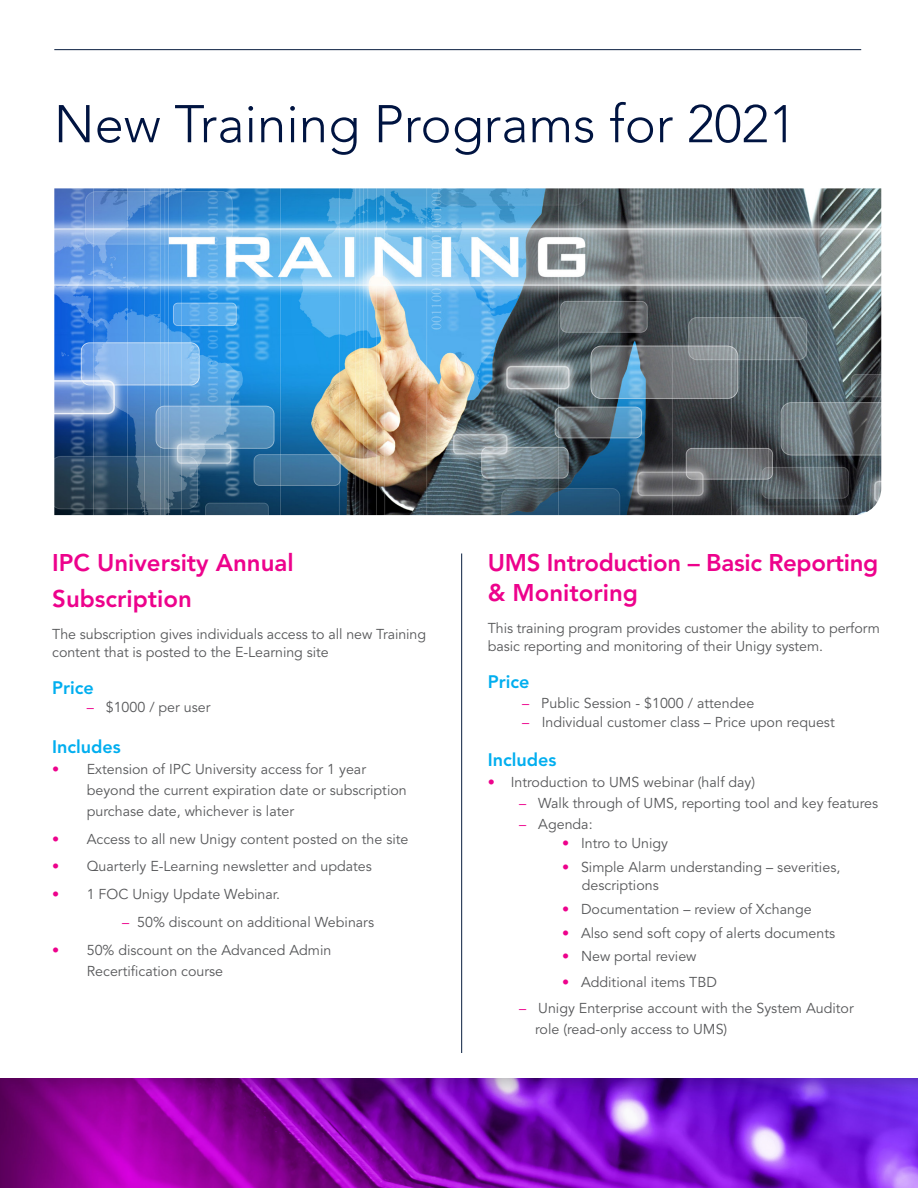
<style>
.page{position:relative;width:918px;height:1188px;background:#fff}
.page>*{position:absolute;margin:0;border:0;box-sizing:border-box;transform-origin:0 0}
.t1{font:300 52.5px "Avenir LT Std";color:#001441}
.t2{font:800 24px/36px "Avenir LT Std";color:#ed028c}
.t3{font:800 18px "Avenir LT Std";color:#00aeef}
.t4{font:14.25px/21px "Avenir LT Std";color:#57585a}
.s1{color:#ed028c}
</style>
<div class="page">
<hr style="left:54px;top:49px;width:807px;height:1px;background:#081d3f">
<hr style="left:461px;top:554px;width:1px;height:499px;background:#081d3f">
<img style="left:0;top:1079px;width:918px;height:109px">
<img style="left:54px;top:188px;width:827px;height:327px">
<p class="t1" style="left:54px;top:93px;width:744px">New Training Programs for 2021</p>
<p class="t2" style="left:52px;top:545px;width:243px">IPC University Annual<br>Subscription</p>
<p class="t4" style="left:52px;top:625px;width:375px;line-height:18px">The subscription gives individuals access to all new Training content that is posted to the E-Learning site</p>
<p class="t3" style="left:52px;top:677px;width:43px">Price</p>
<p class="t4" style="left:87px;top:697px;width:125px"><span class="s1">–</span> $1000 / per user</p>
<p class="t3" style="left:52px;top:736px;width:70px">Includes</p>
<p class="t4" style="left:87px;top:759px;width:322px;text-indent:-34px"><span class="s1">•</span> Extension of IPC University access for 1 year beyond the current expiration date or subscription purchase date, whichever is later</p>
<p class="t4" style="left:52px;top:828px;width:358px"><span class="s1">•</span> Access to all new Unigy content posted on the site</p>
<p class="t4" style="left:52px;top:856px;width:321px"><span class="s1">•</span> Quarterly E-Learning newsletter and updates</p>
<p class="t4" style="left:52px;top:884px;width:229px"><span class="s1">•</span> 1 FOC Unigy Update Webinar.</p>
<p class="t4" style="left:122px;top:912px;width:254px"><span class="s1">–</span> 50% discount on additional Webinars</p>
<p class="t4" style="left:87px;top:939px;width:246px;text-indent:-34px"><span class="s1">•</span> 50% discount on the Advanced Admin<br>Recertification course</p>
<p class="t2" style="left:488px;top:548px;width:392px;line-height:30px">UMS Introduction – Basic Reporting &amp; Monitoring</p>
<p class="t4" style="left:488px;top:619px;width:394px;line-height:18px">This training program provides customer the ability to perform basic reporting and monitoring of their Unigy system.</p>
<p class="t3" style="left:488px;top:671px;width:43px">Price</p>
<p class="t4" style="left:522px;top:693px;width:234px"><span class="s1">–</span> Public Session - $1000 / attendee</p>
<p class="t4" style="left:522px;top:712px;width:314px"><span class="s1">–</span> Individual customer class – Price upon request</p>
<p class="t3" style="left:488px;top:749px;width:70px">Includes</p>
<p class="t4" style="left:488px;top:772px;width:269px"><span class="s1">•</span> Introduction to UMS webinar (half day)</p>
<p class="t4" style="left:519px;top:793px;width:360px"><span class="s1">–</span> Walk through of UMS, reporting tool and key features</p>
<p class="t4" style="left:519px;top:814px;width:75px"><span class="s1">–</span> Agenda:</p>
<p class="t4" style="left:562px;top:833px;width:108px"><span class="s1">•</span> Intro to Unigy</p>
<p class="t4" style="left:582px;top:858px;width:260px;line-height:18.8px;text-indent:-20px"><span class="s1">•</span> Simple Alarm understanding – severities, descriptions</p>
<p class="t4" style="left:562px;top:899px;width:251px"><span class="s1">•</span> Documentation – review of Xchange</p>
<p class="t4" style="left:562px;top:923px;width:275px"><span class="s1">•</span> Also send soft copy of alerts documents</p>
<p class="t4" style="left:562px;top:946px;width:136px"><span class="s1">•</span> New portal review</p>
<p class="t4" style="left:562px;top:972px;width:156px"><span class="s1">•</span> Additional items TBD</p>
<p class="t4" style="left:535px;top:998px;width:320px;text-indent:-16px"><span class="s1">–</span> Unigy Enterprise account with the System Auditor role (read-only access to UMS)</p>
</div>
